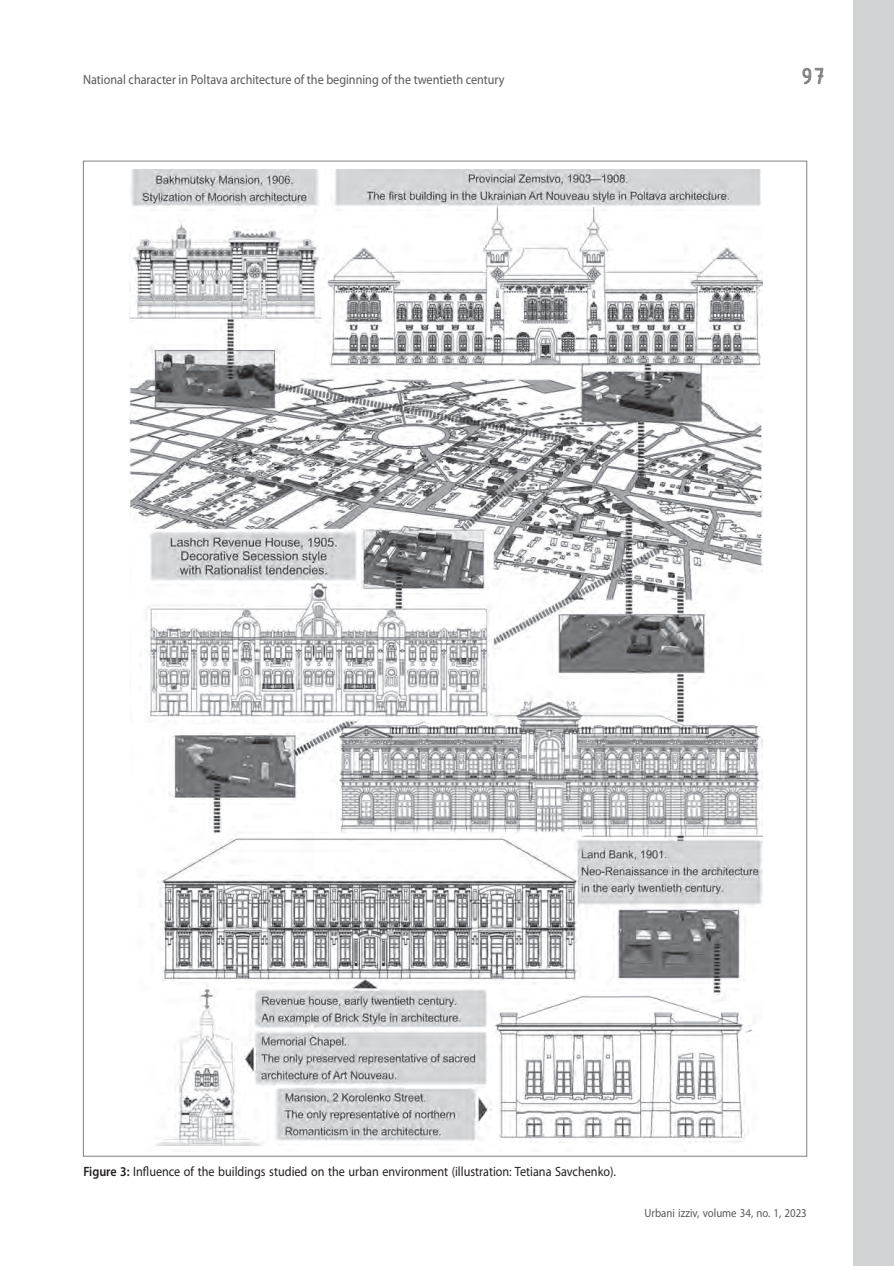
<style>
.page{position:relative;width:894px;height:1266px;background:#fff}
.page>*{position:absolute;margin:0;border:0;box-sizing:border-box;transform-origin:0 0}
.t1{font:24px "ISOCTEUR";color:#808285}
.t2{font:13.5px "Myriad Pro";color:#231f20;scale:.9 1}
.t3{font:13.5px "Myriad Pro";color:#57585a;scale:.9 1}
.t4{font:12px "Myriad Pro";color:#57585a;scale:.9 1}
.s1{font-weight:600}
</style>
<div class="page">
<svg style="left:802px;top:68px;width:21px;height:17px"></svg>
<div style="left:853px;top:0;width:40px;height:1265px;background:#d1d2d4"></div>
<img style="left:130px;top:169px;width:632px;height:977px">
<p class="t3" style="left:83px;top:72px;width:469px">National character in Poltava architecture of the beginning of the twentieth century</p>
<h1 class="t1" style="left:798px;top:61px;width:31px">97</h1>
<p class="t2" style="left:83px;top:1164px;width:593px"><span class="s1">Figure 3:</span> Influence of the buildings studied on the urban environment (illustration: Tetiana Savchenko).</p>
<p class="t4" style="left:644px;top:1205px;width:182px">Urbani izziv, volume 34, no. 1, 2023</p>
</div>
